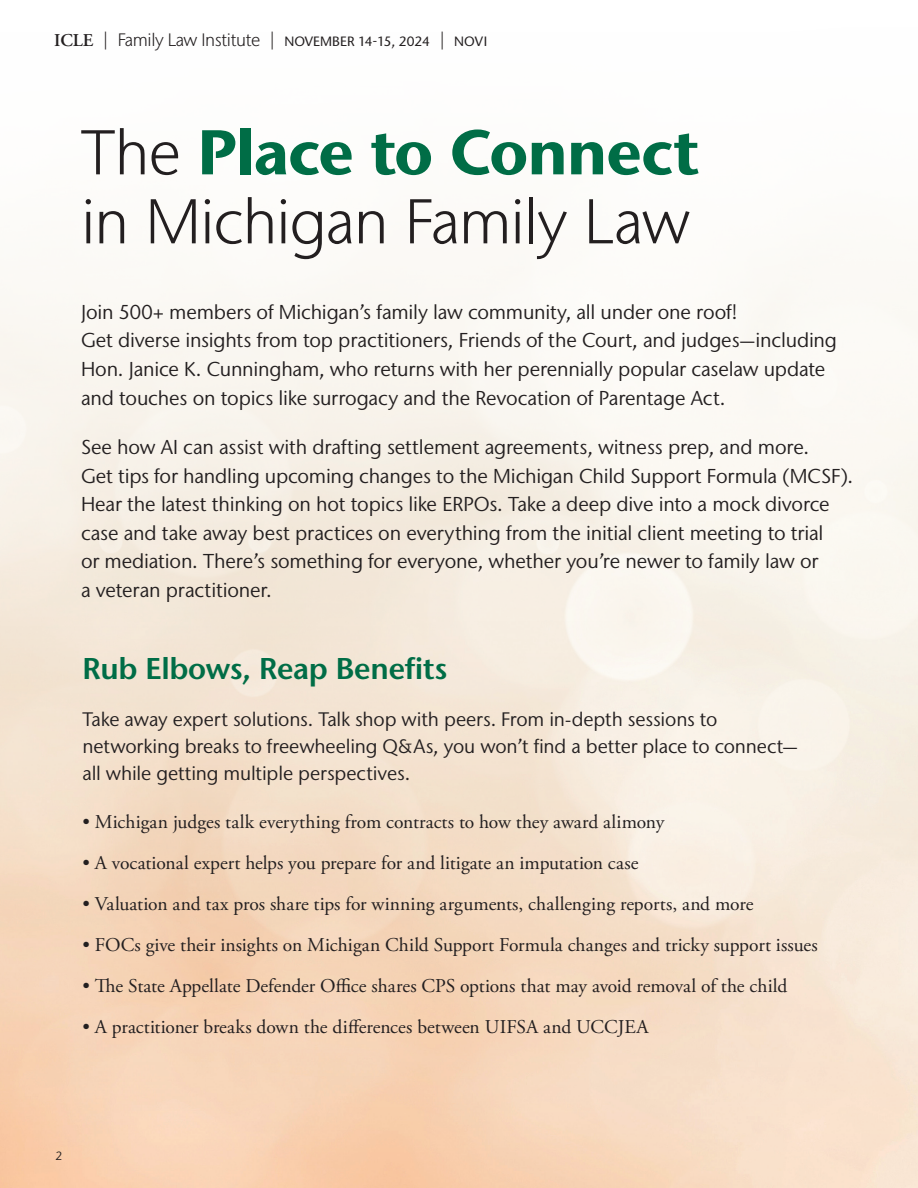
<style>
.page{position:relative;width:918px;height:1188px;background:#fff}
.page>*{position:absolute;margin:0;border:0;box-sizing:border-box;transform-origin:0 0}
.t1{font:300 63px/69px "Stone Sans IIITC Std";letter-spacing:-.02em;color:#231f20}
.t2{font:600 30px "Stone Sans IIITC Std";letter-spacing:-.01em;color:#006d46}
.t3{font:20.1px/28.7px "Stone Sans IIITC Std";letter-spacing:-.01em;color:#231f20}
.t4{font:19.5px "Adobe Garamond Pro";color:#231f20}
.t5{font:19.5px/27px "Stone Sans IIITC Std";letter-spacing:-.005em;color:#231f20}
.t6{font:500 13.5px "Stone Sans IIITC Std";color:#231f20}
.t7{font:12px "Stone Sans IIITC Std";color:#231f20}
.s1{font-family:"Adobe Garamond Pro";font-weight:600;font-size:18px}
.s2{font-weight:300;font-size:18px}
.s3{font-weight:700;color:#006d46}
</style>
<div class="page">
<p class="t6" style="left:54px;top:33px;width:435px"><span class="s1">ICLE</span> <span class="s2">| Family Law Institute |</span> NOVEMBER 14-15, 2024 <span class="s2">|</span> NOVI</p>
<p class="t1" style="left:81px;top:118px;width:620px">The <span class="s3">Place to Connect </span>in Michigan Family Law</p>
<p class="t3" style="left:81px;top:297px;width:758px">Join 500+ members of Michigan’s family law community, all under one roof!<br>Get diverse insights from top practitioners, Friends of the Court, and judges—including Hon. Janice K. Cunningham, who returns with her perennially popular caselaw update and touches on topics like surrogacy and the Revocation of Parentage Act.</p>
<p class="t3" style="left:81px;top:433px;width:774px">See how AI can assist with drafting settlement agreements, witness prep, and more.<br>Get tips for handling upcoming changes to the Michigan Child Support Formula (MCSF).<br>Hear the latest thinking on hot topics like ERPOs. Take a deep dive into a mock divorce case and take away best practices on everything from the initial client meeting to trial<br>or mediation. There’s something for everyone, whether you’re newer to family law or<br>a veteran practitioner.</p>
<p class="t2" style="left:82px;top:650px;width:366px">Rub Elbows, Reap Benefits</p>
<p class="t5" style="left:82px;top:706px;width:717px">Take away expert solutions. Talk shop with peers. From in-depth sessions to networking breaks to freewheeling Q&amp;As, you won’t find a better place to connect— all while getting multiple perspectives.</p>
<p class="t4" style="left:82px;top:810px;width:583px">• Michigan judges talk everything from contracts to how they award alimony</p>
<p class="t4" style="left:82px;top:851px;width:557px">• A vocational expert helps you prepare for and litigate an imputation case</p>
<p class="t4" style="left:82px;top:892px;width:672px">• Valuation and tax pros share tips for winning arguments, challenging reports, and more</p>
<p class="t4" style="left:82px;top:933px;width:737px">• FOCs give their insights on Michigan Child Support Formula changes and tricky support issues</p>
<p class="t4" style="left:82px;top:974px;width:706px">• The State Appellate Defender Office shares CPS options that may avoid removal of the child</p>
<p class="t4" style="left:82px;top:1015px;width:568px">• A practitioner breaks down the differences between UIFSA and UCCJEA</p>
<p class="t7" style="left:56px;top:1148px;width:8px">2</p>
</div>
